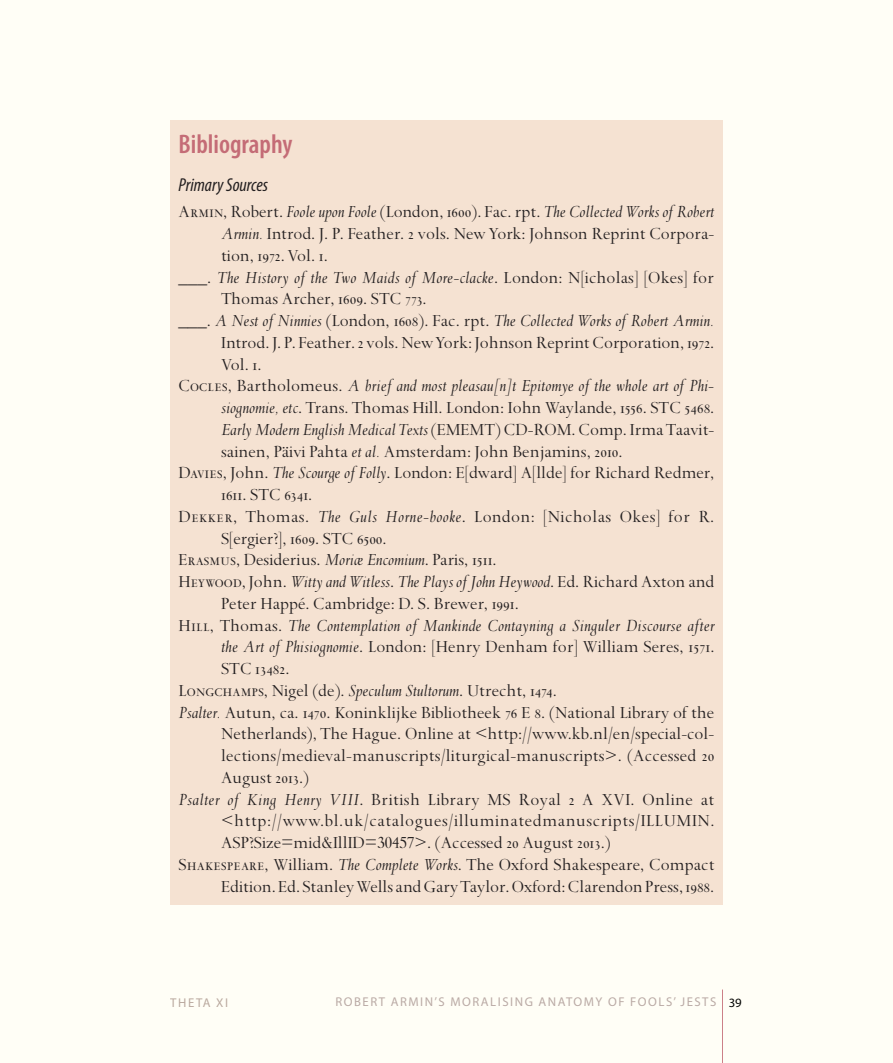
<style>
.page{position:relative;width:893px;height:1063px;background:#fffef6}
.page>*{position:absolute;margin:0;border:0;box-sizing:border-box;transform-origin:0 0}
.t1{font:600 condensed 27px "Myriad Pro";color:#c46c76}
.t2{font:18.75px "Spectrum";color:#231f20}
.t3{font:italic 18.75px "Spectrum";color:#231f20}
.t4{font:18.75px "Spectrum";letter-spacing:.03em;color:#231f20}
.t5{font:18.75px "Spectrum";letter-spacing:.025em;color:#231f20}
.t6{font:18.75px "Spectrum";letter-spacing:.02em;color:#231f20}
.t7{font:18.75px "Spectrum MT SC";color:#231f20}
.t8{font:italic condensed 18.75px "Myriad Pro";color:#231f20}
.t9{font:12.75px "Myriad Pro";letter-spacing:.12em;color:#baaaa5}
.s1{font-family:"Spectrum MT SC";font-style:normal}
.s2{font-style:normal}
.s3{font-style:italic}
.s4{font-family:"Spectrum MT SC"}
.s5{font-family:"Spectrum"}
.s6{color:#040503}
</style>
<div class="page">
<hr style="left:722px;top:990px;width:1px;height:73px;background:#c46c76">
<div style="left:170px;top:120px;width:553px;height:785px;background:#f5e2d2"></div>
<h1 class="t1" style="left:179px;top:129px;width:115px">Bibliography</h1>
<p class="t8" style="left:179px;top:174px;width:91px">Primary Sources</p>
<p class="t3" style="left:179px;top:202px;width:537px"><span class="s1">Armin,</span> <span class="s2">Robert.</span> Foole upon Foole <span class="s2">(London,</span> <span class="s1">1600</span><span class="s2">). Fac. rpt.</span> The Collected Works of Robert</p>
<p class="t2" style="left:221px;top:224px;width:495px"><span class="s3">Armin.</span> Introd. J. P. Feather. <span class="s4">2</span> vols. New York: Johnson Reprint Corpora-</p>
<p class="t2" style="left:221px;top:246px;width:108px">tion, <span class="s4">1972</span>. Vol. <span class="s4">1</span>.</p>
<p class="t3" style="left:179px;top:267px;width:537px"><span class="s1">___.</span> The History of the Two Maids of More-clacke<span class="s2">. London: N[icholas] [Okes] for</span></p>
<p class="t2" style="left:221px;top:289px;width:207px">Thomas Archer, <span class="s4">1609</span>. STC <span class="s4">773</span>.</p>
<p class="t3" style="left:179px;top:311px;width:537px"><span class="s1">___.</span> A Nest of Ninnies <span class="s2">(London,</span> <span class="s1">1608</span><span class="s2">). Fac. rpt.</span> The Collected Works of Robert Armin.</p>
<p class="t2" style="left:221px;top:333px;width:495px">Introd. J. P. Feather. <span class="s4">2</span> vols. New York: Johnson Reprint Corporation, <span class="s4">1972</span>.</p>
<p class="t2" style="left:221px;top:354px;width:42px">Vol. <span class="s4">1</span>.</p>
<p class="t3" style="left:179px;top:376px;width:536px"><span class="s1">Cocles,</span> <span class="s2">Bartholomeus.</span> A brief and most pleasau[n]t Epitomye of the whole art of Phi-</p>
<p class="t2" style="left:221px;top:398px;width:495px"><span class="s3">siognomie, etc</span>. Trans. Thomas Hill. London: Iohn Waylande, <span class="s4">1556</span>. STC <span class="s4">5468</span>.</p>
<p class="t3" style="left:221px;top:420px;width:495px">Early Modern English Medical Texts <span class="s2">(EMEMT) CD-ROM. Comp. Irma Taavit-</span></p>
<p class="t2" style="left:221px;top:441px;width:403px">sainen, Päivi Pahta <span class="s3">et al.</span> Amsterdam: John Benjamins, <span class="s4">2010</span>.</p>
<p class="t2" style="left:179px;top:463px;width:537px"><span class="s4">Davies,</span> John. <span class="s3">The Scourge of Folly</span>. London: E[dward] A[llde] for Richard Redmer,</p>
<p class="t7" style="left:221px;top:485px;width:93px">1611<span class="s5">. STC</span> 6341<span class="s5">.</span></p>
<p class="t5" style="left:179px;top:507px;width:537px"><span class="s4">Dekker,</span> Thomas. <span class="s3">The Guls Horne-booke</span>. London: [Nicholas Okes] for R.</p>
<p class="t2" style="left:221px;top:528px;width:167px">S[ergier?], <span class="s4">1609</span>. STC <span class="s4">6500</span>.</p>
<p class="t2" style="left:179px;top:550px;width:320px"><span class="s4">Erasmus,</span> Desiderius. <span class="s3">Moriæ Encomium</span>. Paris, <span class="s4">1511</span>.</p>
<p class="t3" style="left:179px;top:572px;width:537px"><span class="s1">Heywood,</span> <span class="s2">John.</span> Witty and Witless<span class="s2">.</span> The Plays of John Heywood<span class="s2">. Ed. Richard Axton and</span></p>
<p class="t2" style="left:221px;top:594px;width:299px">Peter Happé. Cambridge: D. S. Brewer, <span class="s4">1991</span>.</p>
<p class="t3" style="left:179px;top:615px;width:537px"><span class="s1">Hill,</span> <span class="s2">Thomas.</span> The Contemplation of Mankinde Contayning a Singuler Discourse after</p>
<p class="t2" style="left:221px;top:637px;width:495px"><span class="s3">the Art of Phisiognomie</span>. London: [Henry Denham for] William Seres, <span class="s4">1571</span>.</p>
<p class="t7" style="left:221px;top:659px;width:70px"><span class="s5">STC</span> 13482<span class="s5">.</span></p>
<p class="t2" style="left:179px;top:681px;width:380px"><span class="s4">Longchamps,</span> Nigel (de). <span class="s3">Speculum Stultorum</span>. Utrecht, <span class="s4">1474</span>.</p>
<p class="t2" style="left:179px;top:702px;width:537px"><span class="s3">Psalter.</span> Autun, ca. <span class="s4">1470</span>. Koninklijke Bibliotheek <span class="s4">76</span> E <span class="s4">8</span>. (National Library of the</p>
<p class="t2" style="left:221px;top:724px;width:495px">Netherlands), The Hague. Online at &lt;http://www.kb.nl/en/special-col-</p>
<p class="t2" style="left:221px;top:746px;width:495px">lections/medieval-manuscripts/liturgical-manuscripts&gt;. (Accessed <span class="s4">20</span></p>
<p class="t2" style="left:221px;top:768px;width:90px">August <span class="s4">2013</span>.)</p>
<p class="t6" style="left:179px;top:789px;width:537px"><span class="s3">Psalter of King Henry VIII</span>. British Library MS Royal <span class="s4">2</span> A XVI. Online at</p>
<p class="t4" style="left:221px;top:811px;width:495px">&lt;http://www.bl.uk/catalogues/illuminatedmanuscripts/ILLUMIN.</p>
<p class="t2" style="left:221px;top:833px;width:391px">ASP?Size=mid&amp;IllID=30457&gt;. (Accessed <span class="s4">20</span> August <span class="s4">2013</span>.)</p>
<p class="t2" style="left:179px;top:855px;width:538px"><span class="s4">Shakespeare,</span> William. <span class="s3">The Complete Works</span>. The Oxford Shakespeare, Compact</p>
<p class="t2" style="left:221px;top:876px;width:495px">Edition. Ed. Stanley Wells and Gary Taylor. Oxford: Clarendon Press,<span class="s4">1988</span>.</p>
<p class="t9" style="left:170px;top:995px;width:59px">THETA XI</p>
<p class="t9" style="left:335px;top:994px;width:408px">ROBERT ARMIN’S MORALISING ANATOMY OF FOOLS’ JESTS <span class="s6">39</span></p>
</div>
